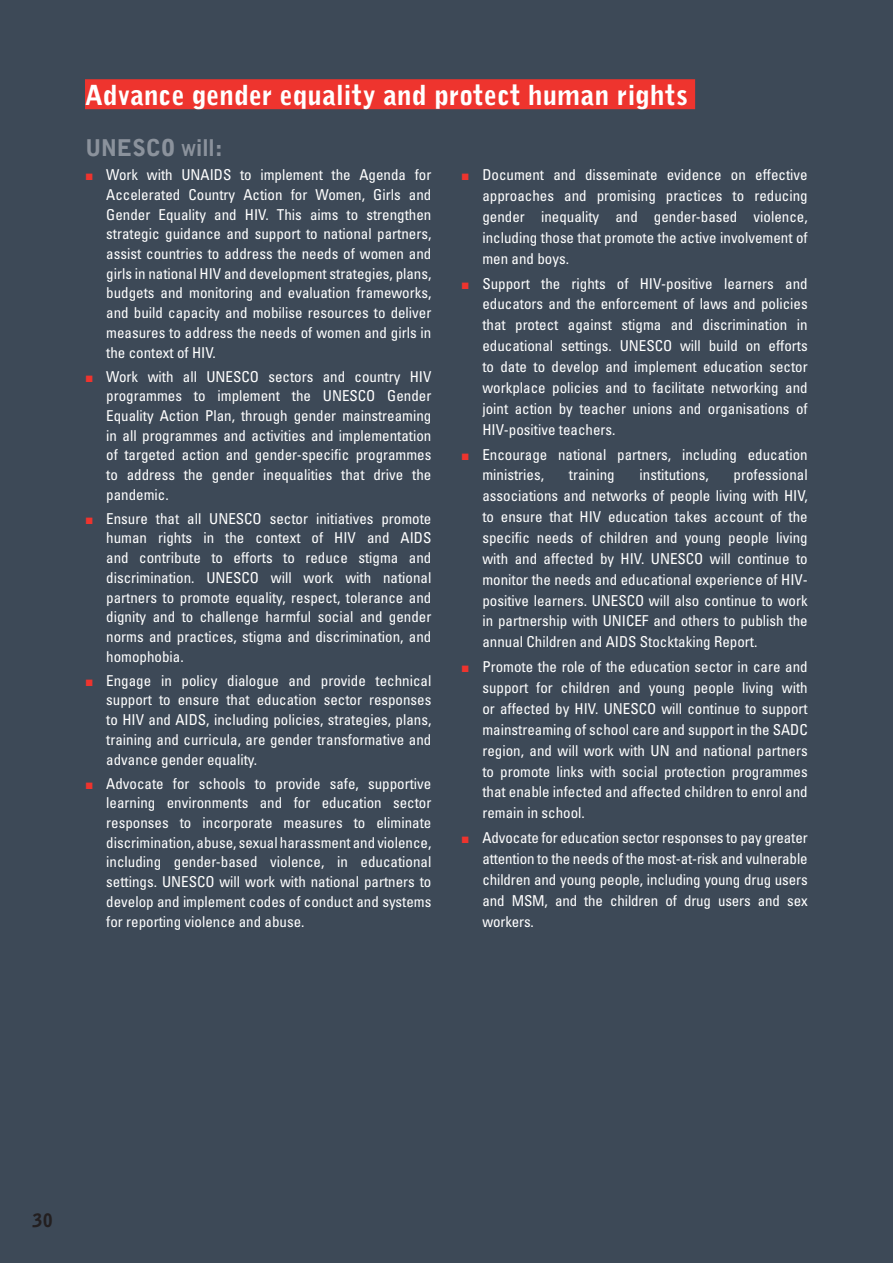
<style>
.page{position:relative;width:893px;height:1263px;background:#3d4957}
.page>*{position:absolute;margin:0;border:0;box-sizing:border-box;transform-origin:0 0}
.t1{font:900 27px "Grotesque MT Std";letter-spacing:.01em;color:#fff}
.t2{font:900 22.5px "Grotesque MT Std";letter-spacing:-.015em;color:#8b929c}
.t3{font:900 18px "Grotesque MT Std";color:#231f20}
.t4{font:condensed 15px/19.6px "Univers LT Std";color:#fff;text-align:justify}
.s1{color:#ee342e}
</style>
<div class="page">
<div style="left:85px;top:79px;width:610px;height:30px;background:#ee342e"></div>
<h1 class="t1" style="left:85px;top:84px;width:604px">Advance gender equality and protect human rights</h1>
<h2 class="t2" style="left:85px;top:139px;width:139px">UNESCO will:</h2>
<p class="t4" style="left:106px;top:166px;width:327px;text-indent:-21px"><span class="s1">▪</span> Work with UNAIDS to implement the Agenda for Accelerated Country Action for Women, Girls and Gender Equality and HIV. This aims to strengthen strategic guidance and support to national partners, assist countries to address the needs of women and girls in national HIV and development strategies, plans, budgets and monitoring and evaluation frameworks, and build capacity and mobilise resources to deliver measures to address the needs of women and girls in the context of HIV.</p>
<p class="t4" style="left:106px;top:367px;width:327px;text-indent:-21px"><span class="s1">▪</span> Work with all UNESCO sectors and country HIV programmes to implement the UNESCO Gender Equality Action Plan, through gender mainstreaming in all programmes and activities and implementation of targeted action and gender-specific programmes to address the gender inequalities that drive the pandemic.</p>
<p class="t4" style="left:106px;top:509px;width:327px;text-indent:-21px"><span class="s1">▪</span> Ensure that all UNESCO sector initiatives promote human rights in the context of HIV and AIDS and contribute to efforts to reduce stigma and discrimination. UNESCO will work with national partners to promote equality, respect, tolerance and dignity and to challenge harmful social and gender norms and practices, stigma and discrimination, and homophobia.</p>
<p class="t4" style="left:106px;top:671px;width:327px;text-indent:-21px"><span class="s1">▪</span> Engage in policy dialogue and provide technical support to ensure that education sector responses to HIV and AIDS, including policies, strategies, plans, training and curricula, are gender transformative and advance gender equality.</p>
<p class="t4" style="left:106px;top:774px;width:327px;text-indent:-21px"><span class="s1">▪</span> Advocate for schools to provide safe, supportive learning environments and for education sector responses to incorporate measures to eliminate discrimination, abuse, sexual harassment and violence, including gender-based violence, in educational settings. UNESCO will work with national partners to develop and implement codes of conduct and systems for reporting violence and abuse.</p>
<p class="t4" style="left:482px;top:165px;width:327px;line-height:20.9px;text-indent:-21px"><span class="s1">▪</span> Document and disseminate evidence on effective approaches and promising practices to reducing gender inequality and gender-based violence, including those that promote the active involvement of men and boys.</p>
<p class="t4" style="left:482px;top:274px;width:327px;line-height:20.9px;text-indent:-21px"><span class="s1">▪</span> Support the rights of HIV-positive learners and educators and the enforcement of laws and policies that protect against stigma and discrimination in educational settings. UNESCO will build on efforts to date to develop and implement education sector workplace policies and to facilitate networking and joint action by teacher unions and organisations of HIV-positive teachers.</p>
<p class="t4" style="left:482px;top:445px;width:327px;line-height:20.9px;text-indent:-21px"><span class="s1">▪</span> Encourage national partners, including education ministries,</p>
<p class="t4" style="left:482px;top:466px;width:327px;line-height:20.9px;text-indent:251px">professional associations and networks of people living with HIV, to ensure that HIV education takes account of the specific needs of children and young people living with and affected by HIV. UNESCO will continue to monitor the needs and educational experience of HIV&shy;positive learners. UNESCO will also continue to work in partnership with UNICEF and others to publish the annual Children and AIDS Stocktaking Report.</p>
<p class="t4" style="left:482px;top:657px;width:327px;line-height:20.9px;text-indent:-21px"><span class="s1">▪</span> Promote the role of the education sector in care and support for children and young people living with or affected by HIV. UNESCO will continue to support mainstreaming of school care and support in the SADC region, and will work with UN and national partners to promote links with social protection programmes that enable infected and affected children to enrol and remain in school.</p>
<p class="t4" style="left:482px;top:828px;width:327px;line-height:20.9px;text-indent:-21px"><span class="s1">▪</span> Advocate for education sector responses to pay greater attention to the needs of the most-at-risk and vulnerable children and young people, including young drug users and MSM, and the children of drug users and sex workers.</p>
<p class="t4" style="left:569px;top:466px;width:47px">training</p>
<p class="t4" style="left:639px;top:466px;width:71px">institutions,</p>
<p class="t3" style="left:32px;top:1213px;width:23px">30</p>
</div>
